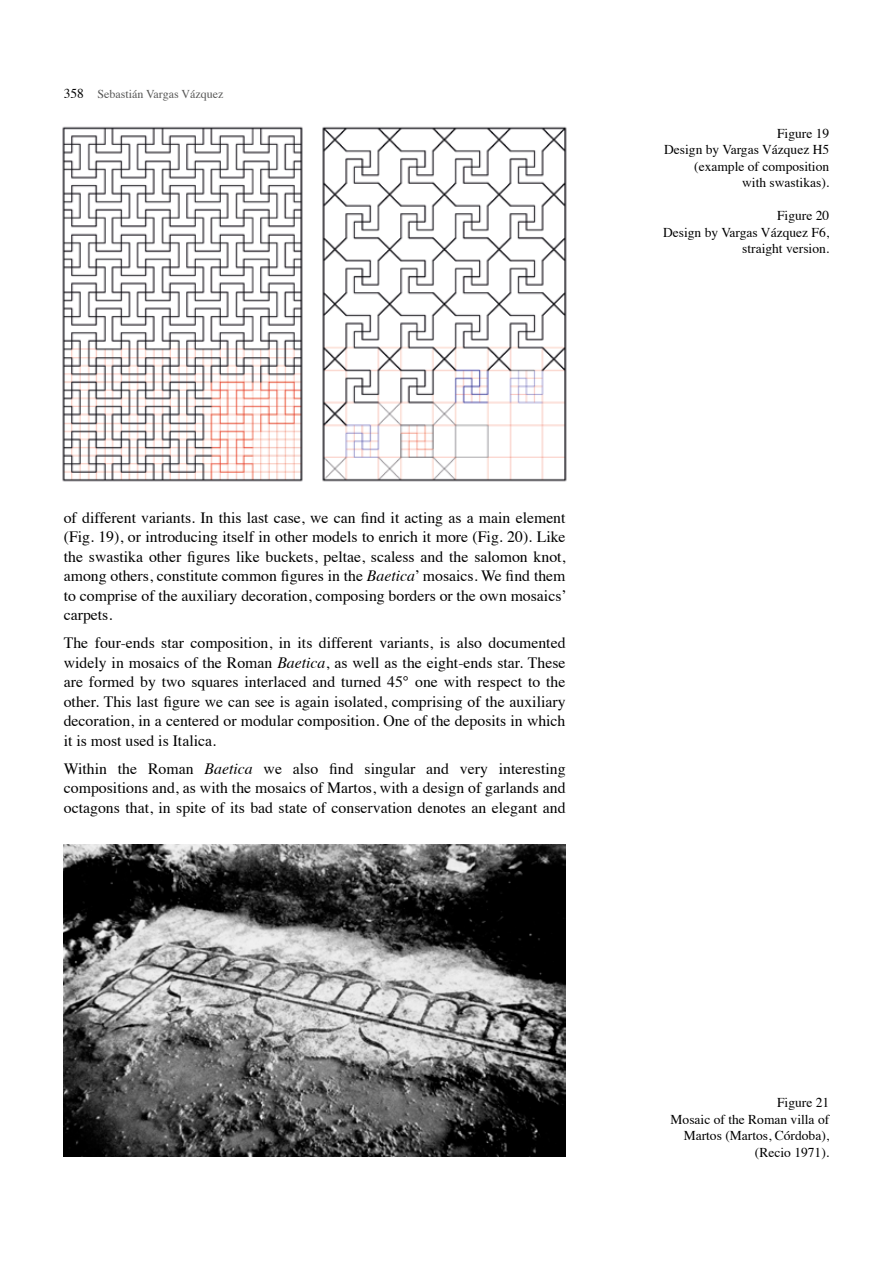
<style>
.page{position:relative;width:893px;height:1263px;background:#fff}
.page>*{position:absolute;margin:0;border:0;box-sizing:border-box;transform-origin:0 0}
.t1{font:15.75px/19.5px "Times";color:#000;text-align:justify}
.t2{font:13.5px/16.5px "Times";color:#000;text-align:right}
.t3{font:12px "Times";color:#575756}
.s1{font-size:13.5px;color:#000}
.s2{font-style:italic}
</style>
<div class="page">
<img style="left:62px;top:126px;width:241px;height:356px">
<img style="left:322px;top:126px;width:245px;height:356px">
<img style="left:64px;top:845px;width:502px;height:312px">
<p class="t3" style="left:64px;top:83px;width:161px"><span class="s1">358</span> Sebastián Vargas Vázquez</p>
<p class="t2" style="left:664px;top:124px;width:167px">Figure 19<br>Design by Vargas Vázquez H5 (example of composition<br>with swastikas).</p>
<p class="t2" style="left:663px;top:206px;width:168px">Figure 20<br>Design by Vargas Vázquez F6, straight version.</p>
<p class="t1" style="left:64px;top:506px;width:504px">of different variants. In this last case, we can find it acting as a main element (Fig. 19), or introducing itself in other models to enrich it more (Fig. 20). Like the swastika other figures like buckets, peltae, scaless and the salomon knot, among others, constitute common figures in the <span class="s2">Baetica</span>’ mosaics. We find them to comprise of the auxiliary decoration, composing borders or the own mosaics’ carpets.</p>
<p class="t1" style="left:64px;top:632px;width:503px">The four-ends star composition, in its different variants, is also documented widely in mosaics of the Roman <span class="s2">Baetica</span>, as well as the eight-ends star. These are formed by two squares interlaced and turned 45° one with respect to the other. This last figure we can see is again isolated, comprising of the auxiliary decoration, in a centered or modular composition. One of the deposits in which it is most used is Italica.</p>
<p class="t1" style="left:64px;top:757px;width:503px">Within the Roman <span class="s2">Baetica</span> we also find singular and very interesting compositions and, as with the mosaics of Martos, with a design of garlands and octagons that, in spite of its bad state of conservation denotes an elegant and</p>
<p class="t2" style="left:671px;top:1093px;width:160px">Figure 21<br>Mosaic of the Roman villa of<br>Martos (Martos, Córdoba), (Recio 1971).</p>
</div>
